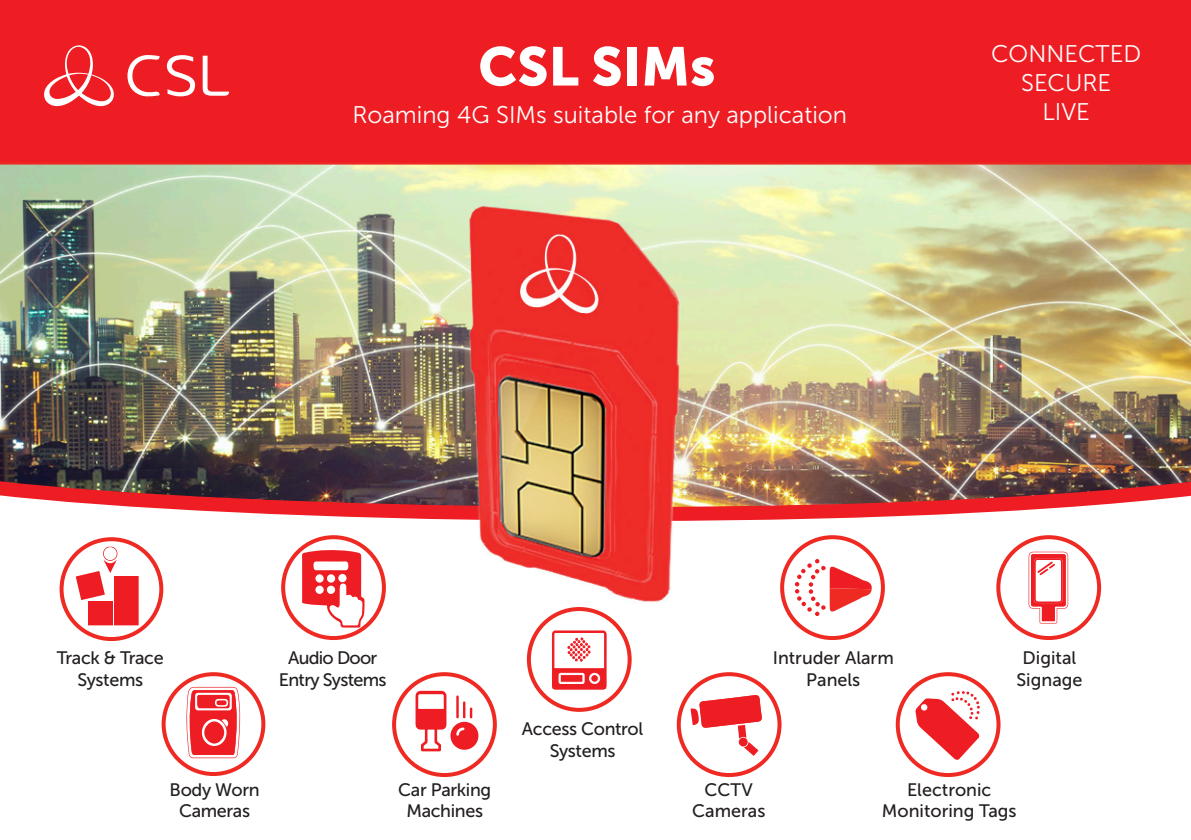
<style>
.page{position:relative;width:1191px;height:840px;background:#fff}
.page>*{position:absolute;margin:0;border:0;box-sizing:border-box;transform-origin:0 0}
.t1{font:54px "Museo Sans 900";color:#fff}
.t2{font:24px "Museo Sans 300";color:#fff}
.t3{font:18px/21.6px "Museo Sans 500";letter-spacing:-.02em;color:#231f20;text-align:center}
.t4{font:18px/21.6px "Museo Sans 500";color:#231f20;text-align:center}
.t5{font:18px "Museo Sans 500";letter-spacing:-.04em;color:#231f20}
</style>
<div class="page">
<img style="left:0;top:164px;width:1191px;height:275px">
<svg style="left:0;top:439px;width:1191px;height:338px"></svg>
<img style="left:0;top:471px;width:1191px;height:57px">
<img style="left:465px;top:184px;width:312px;height:428px">
<div style="left:0;top:0;width:1191px;height:164px;background:#ee1d23"></div>
<svg style="left:127px;top:55px;width:33px;height:41px"></svg>
<svg style="left:166px;top:55px;width:29px;height:41px"></svg>
<svg style="left:203px;top:56px;width:26px;height:40px"></svg>
<svg style="left:44px;top:45px;width:70px;height:61px;background:#f14a4f"></svg>
<div style="left:527px;top:606px;width:104px;height:105px;border:4px solid #ee2a23;border-radius:50%"></div>
<div style="left:162px;top:671px;width:103px;height:104px;border:4px solid #ee2a23;border-radius:50%"></div>
<div style="left:677px;top:671px;width:104px;height:105px;border:4px solid #ee2a23;border-radius:50%"></div>
<div style="left:281px;top:535px;width:105px;height:104px;border:4px solid #ee2a23;border-radius:50%"></div>
<div style="left:392px;top:671px;width:105px;height:105px;border:4px solid #ee2a23;border-radius:50%"></div>
<div style="left:780px;top:535px;width:105px;height:104px;border:4px solid #ee2a23;border-radius:50%"></div>
<div style="left:996px;top:535px;width:105px;height:104px;border:4px solid #ee2a23;border-radius:50%"></div>
<div style="left:895px;top:671px;width:105px;height:105px;border:4px solid #ee2a23;border-radius:50%"></div>
<svg style="left:552px;top:630px;width:54px;height:59px"></svg>
<svg style="left:186px;top:686px;width:55px;height:71px"></svg>
<svg style="left:690px;top:694px;width:72px;height:61px"></svg>
<div style="left:739px;top:737px;width:8px;height:9px;background:#ee1d23;border-radius:50%"></div>
<div style="left:450px;top:721px;width:28px;height:28px;background:#ee1d23;border-radius:50%"></div>
<svg style="left:456px;top:727px;width:8px;height:8px"></svg>
<svg style="left:456px;top:695px;width:16px;height:23px"></svg>
<svg style="left:415px;top:690px;width:32px;height:61px"></svg>
<div style="left:419px;top:712px;width:24px;height:12px;background:#ee1d23"></div>
<svg style="left:795px;top:558px;width:76px;height:57px"></svg>
<svg style="left:1028px;top:551px;width:40px;height:72px"></svg>
<svg style="left:915px;top:690px;width:65px;height:69px"></svg>
<svg style="left:302px;top:549px;width:63px;height:78px"></svg>
<div style="left:114px;top:575px;width:25px;height:24px;background:#ee1d23"></div>
<div style="left:89px;top:600px;width:24px;height:25px;background:#ee1d23"></div>
<div style="left:114px;top:600px;width:25px;height:25px;background:#ee1d23"></div>
<svg style="left:76px;top:546px;width:41px;height:53px"></svg>
<div style="left:60px;top:537px;width:103px;height:103px;border:4px solid #ee2a23;border-radius:50%"></div>
<p class="t1" style="left:478px;top:36px;width:239px">CSL SIMs</p>
<p class="t2" style="left:991px;top:41px;width:151px">CONNECTED</p>
<p class="t2" style="left:1021px;top:70px;width:92px">SECURE</p>
<p class="t2" style="left:352px;top:102px;width:496px">Roaming 4G SIMs suitable for any application</p>
<p class="t2" style="left:1042px;top:98px;width:49px">LIVE</p>
<p class="t3" style="left:57px;top:646px;width:108px">Track &amp; Trace<br>Systems</p>
<p class="t5" style="left:288px;top:647px;width:91px">Audio Door</p>
<p class="t5" style="left:279px;top:669px;width:109px">Entry Systems</p>
<p class="t3" style="left:170px;top:778px;width:91px">Body Worn</p>
<p class="t3" style="left:179px;top:800px;width:73px">Cameras</p>
<p class="t3" style="left:398px;top:778px;width:94px">Car Parking</p>
<p class="t3" style="left:406px;top:800px;width:78px">Machines</p>
<p class="t3" style="left:522px;top:717px;width:123px">Access Control</p>
<p class="t3" style="left:550px;top:739px;width:67px">Systems</p>
<p class="t4" style="left:772px;top:646px;width:123px">Intruder Alarm<br>Panels</p>
<p class="t4" style="left:1022px;top:646px;width:55px">Digital</p>
<p class="t4" style="left:1016px;top:668px;width:68px">Signage</p>
<p class="t3" style="left:704px;top:778px;width:50px">CCTV</p>
<p class="t4" style="left:692px;top:800px;width:75px">Cameras</p>
<p class="t4" style="left:907px;top:778px;width:86px">Electronic</p>
<p class="t4" style="left:882px;top:800px;width:136px">Monitoring Tags</p>
</div>
